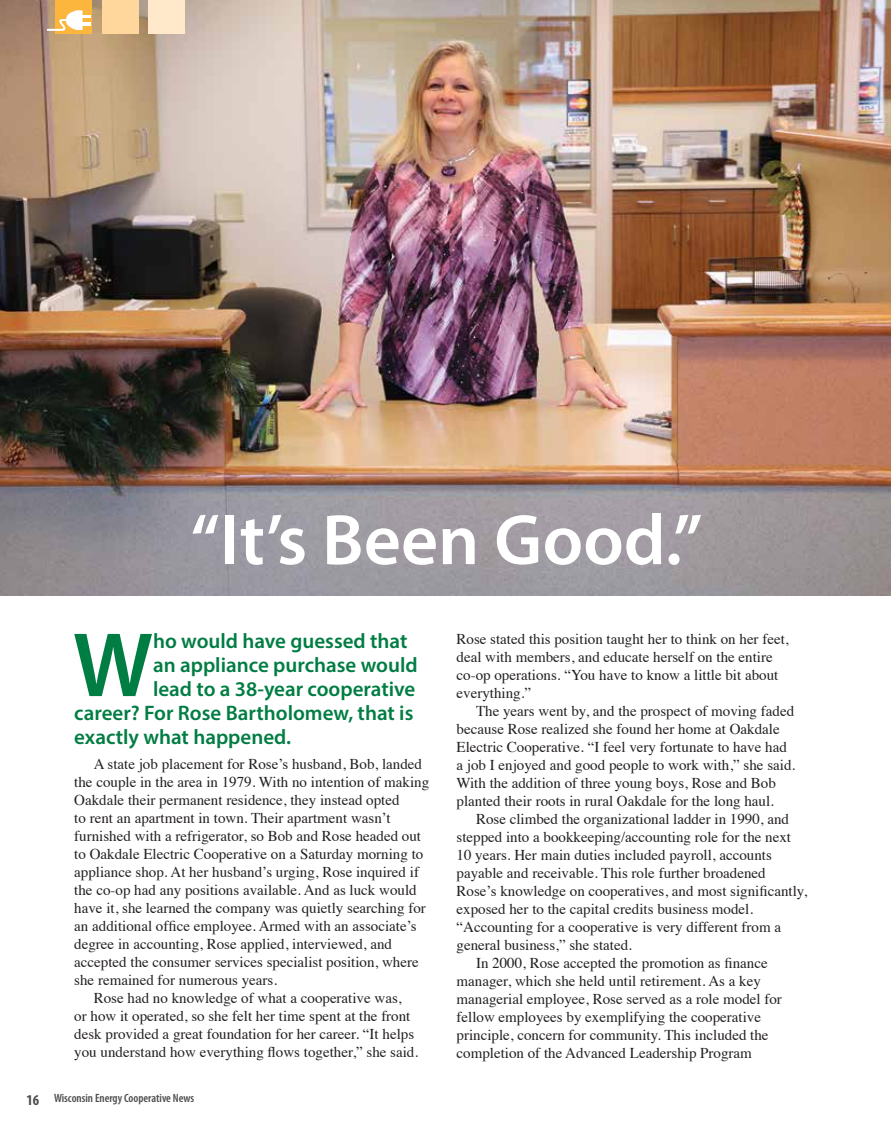
<style>
.page{position:relative;width:891px;height:1134px;background:#fff}
.page>*{position:absolute;margin:0;border:0;box-sizing:border-box;transform-origin:0 0}
.t1{font:600 92.25px "Myriad Pro";color:#007d43}
.t2{font:600 72px "Myriad Pro";color:#fff}
.t3{font:600 21px "Myriad Pro";color:#007d43}
.t4{font:15px/18px "Times";color:#231f20}
.t5{font:600 condensed 12px "Myriad Pro";color:#4d4d4f}
.s1{font-weight:700;font-size:15px}
</style>
<div class="page">
<img style="left:0;top:0;width:891px;height:595px">
<div style="left:56px;top:0;width:36px;height:34px;background:#fcb53d"></div>
<div style="left:102px;top:0;width:37px;height:34px;background:#ffd79c"></div>
<div style="left:148px;top:0;width:37px;height:34px;background:#ffe9ca"></div>
<svg style="left:48px;top:10px;width:42px;height:21px"></svg>
<h2 class="t2" style="left:190px;top:494px;width:514px">“It’s Been Good.”</h2>
<h1 class="t1" style="left:73px;top:606px;width:82px">W</h1>
<h3 class="t3" style="left:153px;top:628px;width:256px">ho would have guessed that</h3>
<h3 class="t3" style="left:153px;top:652px;width:266px">an appliance purchase would</h3>
<h3 class="t3" style="left:153px;top:676px;width:264px">lead to a 38-year cooperative</h3>
<h3 class="t3" style="left:74px;top:700px;width:341px">career? For Rose Bartholomew, that is</h3>
<h3 class="t3" style="left:74px;top:724px;width:218px">exactly what happened.</h3>
<p class="t4" style="left:94px;top:754px;width:330px">A state job placement for Rose’s husband, Bob, landed</p>
<p class="t4" style="left:74px;top:772px;width:356px">the couple in the area in 1979. With no intention of making</p>
<p class="t4" style="left:74px;top:790px;width:327px">Oakdale their permanent residence, they instead opted</p>
<p class="t4" style="left:74px;top:808px;width:318px">to rent an apartment in town. Their apartment wasn’t</p>
<p class="t4" style="left:74px;top:826px;width:348px">furnished with a refrigerator, so Bob and Rose headed out</p>
<p class="t4" style="left:74px;top:844px;width:351px">to Oakdale Electric Cooperative on a Saturday morning to</p>
<p class="t4" style="left:74px;top:862px;width:346px">appliance shop. At her husband’s urging, Rose inquired if</p>
<p class="t4" style="left:74px;top:880px;width:344px">the co-op had any positions available. And as luck would</p>
<p class="t4" style="left:74px;top:898px;width:353px">have it, she learned the company was quietly searching for</p>
<p class="t4" style="left:74px;top:916px;width:344px">an additional office employee. Armed with an associate’s</p>
<p class="t4" style="left:74px;top:934px;width:319px">degree in accounting, Rose applied, interviewed, and</p>
<p class="t4" style="left:74px;top:952px;width:346px">accepted the consumer services specialist position, where</p>
<p class="t4" style="left:74px;top:970px;width:204px">she remained for numerous years.</p>
<p class="t4" style="left:94px;top:988px;width:309px">Rose had no knowledge of what a cooperative was,</p>
<p class="t4" style="left:74px;top:1006px;width:338px">or how it operated, so she felt her time spent at the front</p>
<p class="t4" style="left:74px;top:1024px;width:341px">desk provided a great foundation for her career. “It helps</p>
<p class="t4" style="left:74px;top:1042px;width:345px">you understand how everything flows together,” she said.</p>
<p class="t5" style="left:27px;top:1091px;width:169px"><span class="s1">16</span> Wisconsin Energy Cooperative News</p>
<p class="t4" style="left:457px;top:628px;width:334px">Rose stated this position taught her to think on her feet, deal with members, and educate herself on the entire co-op operations. “You have to know a little bit about everything.”</p>
<p class="t4" style="left:457px;top:700px;width:340px;text-indent:20px">The years went by, and the prospect of moving faded because Rose realized she found her home at Oakdale Electric Cooperative. “I feel very fortunate to have had a job I enjoyed and good people to work with,” she said.<br>With the addition of three young boys, Rose and Bob planted their roots in rural Oakdale for the long haul.</p>
<p class="t4" style="left:476px;top:808px;width:315px">Rose climbed the organizational ladder in 1990, and</p>
<p class="t4" style="left:457px;top:826px;width:336px">stepped into a bookkeeping/accounting role for the next</p>
<p class="t4" style="left:457px;top:844px;width:317px">10 years. Her main duties included payroll, accounts</p>
<p class="t4" style="left:457px;top:862px;width:311px">payable and receivable. This role further broadened</p>
<p class="t4" style="left:457px;top:880px;width:352px">Rose’s knowledge on cooperatives, and most significantly,</p>
<p class="t4" style="left:457px;top:898px;width:298px">exposed her to the capital credits business model.</p>
<p class="t4" style="left:457px;top:916px;width:326px">“Accounting for a cooperative is very different from a</p>
<p class="t4" style="left:457px;top:934px;width:177px">general business,” she stated.</p>
<p class="t4" style="left:476px;top:952px;width:293px">In 2000, Rose accepted the promotion as finance</p>
<p class="t4" style="left:457px;top:970px;width:306px">manager, which she held until retirement. As a key</p>
<p class="t4" style="left:457px;top:988px;width:327px">managerial employee, Rose served as a role model for</p>
<p class="t4" style="left:457px;top:1006px;width:306px">fellow employees by exemplifying the cooperative</p>
<p class="t4" style="left:457px;top:1024px;width:314px">principle, concern for community. This included the</p>
<p class="t4" style="left:457px;top:1042px;width:297px">completion of the Advanced Leadership Program</p>
</div>
